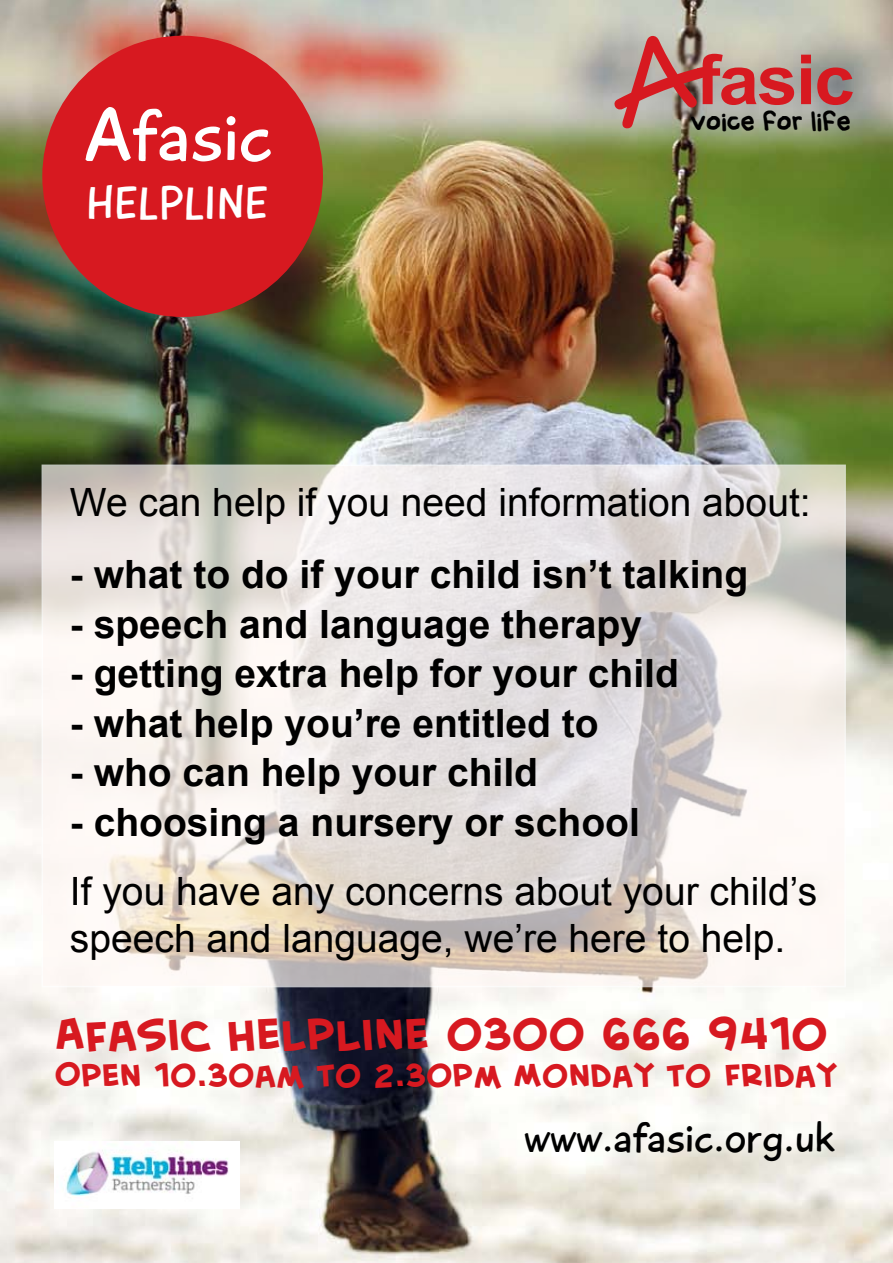
<style>
.page{position:relative;width:893px;height:1263px;background:#fff}
.page>*{position:absolute;margin:0;border:0;box-sizing:border-box;transform-origin:0 0}
.t1{font:78px "Playtime With Hot Toddies";color:#fff}
.t2{font:700 69.15px "Arial";letter-spacing:-.025em;color:#d71920;scale:1.05 1}
.t3{font:46.5px "Playtime With Hot Toddies";color:#fff}
.t4{font:45px "Playtime With Hot Toddies";color:#000}
.t5{font:43.5px "Creative Block BB Bold";color:#d71920}
.t6{font:700 39px "Arial";color:#000}
.t7{font:39px/46.8px "Arial";color:#000}
.t8{font:31.5px "Creative Block BB Bold";color:#d71920}
.t9{font:25.05px "Flabby Bumshandwriting";color:#000}
</style>
<div class="page">
<img style="left:0;top:0;width:893px;height:1263px">
<div style="left:42px;top:36px;width:281px;height:281px;background:#d71920;border-radius:50%"></div>
<svg style="left:45px;top:467px;width:798px;height:517px"></svg>
<svg style="left:614px;top:36px;width:93px;height:93px;background:#b37b75"></svg>
<img style="left:55px;top:1141px;width:184px;height:67px">
<h1 class="t1" style="left:85px;top:87px;width:189px">Afasic</h1>
<p class="t3" style="left:85px;top:175px;width:184px">HELPLINE</p>
<h2 class="t2" style="left:696px;top:34px;width:152px">fasic</h2>
<p class="t9" style="left:691px;top:105px;width:162px">voice for life</p>
<p class="t7" style="left:70px;top:480px;width:742px">We can help if you need information about:</p>
<p class="t6" style="left:70px;top:549px;width:680px">- what to do if your child isn’t talking</p>
<p class="t6" style="left:70px;top:598px;width:574px">- speech and language therapy</p>
<p class="t6" style="left:70px;top:648px;width:610px">- getting extra help for your child</p>
<p class="t6" style="left:70px;top:697px;width:530px">- what help you’re entitled to</p>
<p class="t6" style="left:70px;top:747px;width:470px">- who can help your child</p>
<p class="t6" style="left:70px;top:796px;width:571px">- choosing a nursery or school</p>
<p class="t7" style="left:70px;top:868px;width:749px">If you have any concerns about your child’s speech and language, we’re here to help.</p>
<p class="t5" style="left:54px;top:1012px;width:775px">AFASIC HELPLINE 0300 666 9410</p>
<p class="t8" style="left:54px;top:1060px;width:784px">OPEN 10.30AM TO 2.30PM MONDAY TO FRIDAY</p>
<p class="t4" style="left:524px;top:1109px;width:312px">www.afasic.org.uk</p>
</div>
